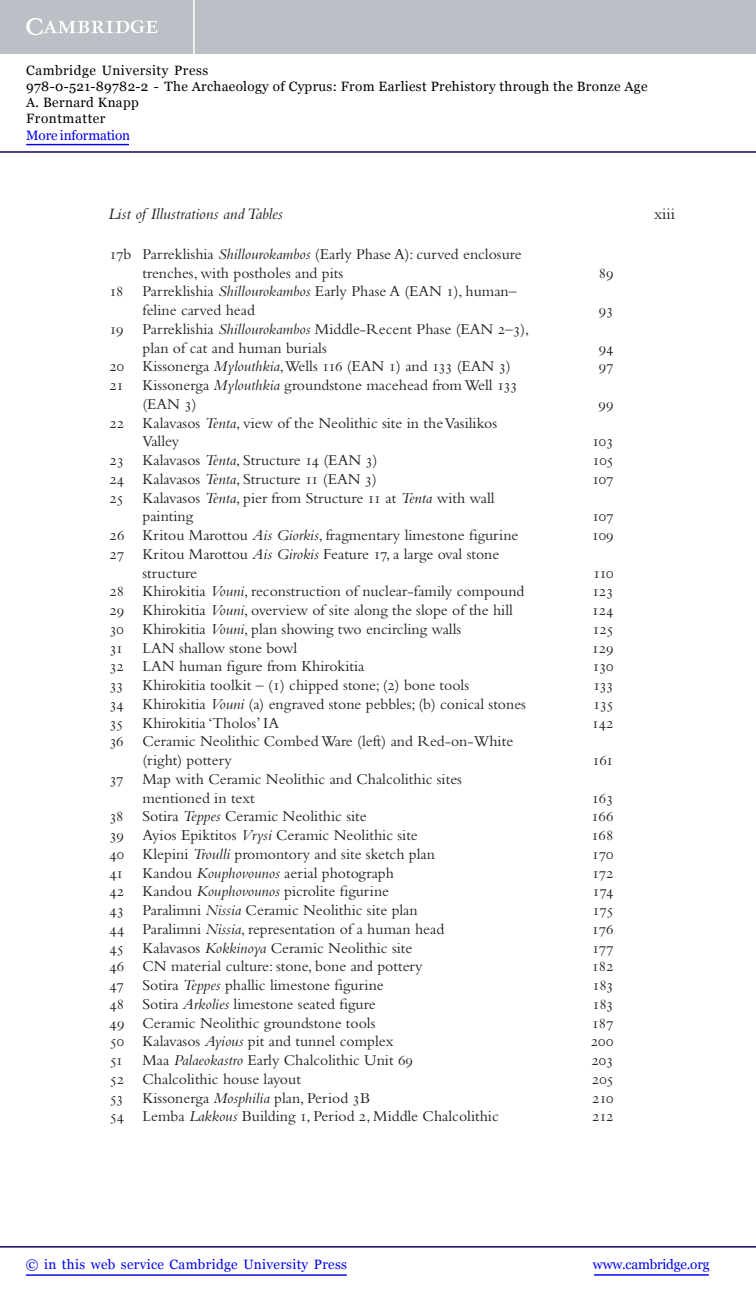
<style>
.page{position:relative;width:756px;height:1298px;background:#fff}
.page>*{position:absolute;margin:0;border:0;box-sizing:border-box;transform-origin:0 0}
.t1{font:italic 16.5px "Bembo Std";color:#231f20}
.t2{font:16.5px "Bembo Std";color:#231f20}
.t3{font:15.75px/18.8px "Bembo Std";color:#231f20}
.t4{font:15.75px "Bembo Std";letter-spacing:.04em;color:#231f20}
.t5{font:13.5px/16.2px "Georgia";letter-spacing:.025em;color:#000}
.t6{font:13.5px "Georgia";letter-spacing:.025em;color:#0000f1}
.t7{font:13.5px "Georgia";letter-spacing:-.015em;color:#0000f1}
.t8{font:13.5px "Georgia";letter-spacing:-.01em;color:#0000f1}
.s1{font-style:italic}
</style>
<div class="page">
<div style="left:0;top:0;width:756px;height:54px;background:#bac0c6"></div>
<svg style="left:26px;top:18px;width:132px;height:17px"></svg>
<hr style="left:193px;top:0;width:2px;height:54px;background:#fff">
<hr style="left:0;top:151px;width:756px;height:2px;background:#150666">
<hr style="left:594px;top:1274px;width:115px;height:1px;background:#0000f1">
<hr style="left:0;top:1246px;width:756px;height:1px;background:#150666">
<hr style="left:26px;top:1274px;width:321px;height:1px;background:#0000f1">
<hr style="left:26px;top:144px;width:103px;height:1px;background:#0000f1">
<p class="t5" style="left:26px;top:62px;width:623px">Cambridge University Press<br>978-0-521-89782-2 - The Archaeology of Cyprus: From Earliest Prehistory through the Bronze Age A. Bernard Knapp<br>Frontmatter</p>
<p class="t8" style="left:26px;top:127px;width:105px">More information</p>
<p class="t1" style="left:108px;top:204px;width:176px">List of Illustrations and Tables</p>
<p class="t2" style="left:654px;top:204px;width:22px">xiii</p>
<p class="t3" style="left:142px;top:244px;width:381px;text-indent:-33px">17b Parreklishia <span class="s1">Shillourokambos</span> (Early Phase A): curved enclosure trenches, with postholes and pits</p>
<p class="t3" style="left:599px;top:263px;width:16px">89</p>
<p class="t3" style="left:142px;top:282px;width:376px;text-indent:-33px">18 Parreklishia <span class="s1">Shillourokambos</span> Early Phase A (EAN 1), human– feline carved head</p>
<p class="t3" style="left:142px;top:319px;width:388px;text-indent:-33px">19 Parreklishia <span class="s1">Shillourokambos</span> Middle-Recent Phase (EAN 2–3), plan of cat and human burials</p>
<p class="t3" style="left:599px;top:300px;width:16px">93</p>
<p class="t3" style="left:599px;top:338px;width:16px">94</p>
<p class="t3" style="left:110px;top:357px;width:403px">20 Kissonerga <span class="s1">Mylouthkia</span>,Wells 116 (EAN 1) and 133 (EAN 3)</p>
<p class="t3" style="left:599px;top:357px;width:16px">97</p>
<p class="t3" style="left:142px;top:375px;width:377px;text-indent:-33px">21 Kissonerga <span class="s1">Mylouthkia</span> groundstone macehead from Well 133 (EAN 3)</p>
<p class="t3" style="left:599px;top:394px;width:16px">99</p>
<p class="t3" style="left:142px;top:413px;width:356px;text-indent:-33px">22 Kalavasos <span class="s1">Tenta</span>, view of the Neolithic site in the Vasilikos<br>Valley</p>
<p class="t3" style="left:592px;top:432px;width:23px">103</p>
<p class="t3" style="left:110px;top:450px;width:270px">23 Kalavasos <span class="s1">Tenta</span>, Structure 14 (EAN 3)</p>
<p class="t3" style="left:593px;top:450px;width:22px">105</p>
<p class="t3" style="left:110px;top:469px;width:269px">24 Kalavasos <span class="s1">Tenta</span>, Structure 11 (EAN 3)</p>
<p class="t3" style="left:592px;top:469px;width:23px">107</p>
<p class="t3" style="left:142px;top:488px;width:354px;text-indent:-33px">25 Kalavasos <span class="s1">Tenta</span>, pier from Structure 11 at <span class="s1">Tenta</span> with wall painting</p>
<p class="t3" style="left:592px;top:507px;width:23px">107</p>
<p class="t3" style="left:110px;top:525px;width:410px">26 Kritou Marottou <span class="s1">Ais Giorkis</span>, fragmentary limestone figurine</p>
<p class="t3" style="left:592px;top:525px;width:23px">109</p>
<p class="t3" style="left:142px;top:544px;width:358px;text-indent:-33px">27 Kritou Marottou <span class="s1">Ais Girokis</span> Feature 17, a large oval stone structure</p>
<p class="t3" style="left:593px;top:563px;width:22px">110</p>
<p class="t3" style="left:110px;top:582px;width:416px">28 Khirokitia <span class="s1">Vouni</span>, reconstruction of nuclear-family compound</p>
<p class="t3" style="left:592px;top:582px;width:23px">123</p>
<p class="t3" style="left:110px;top:600px;width:405px">29 Khirokitia <span class="s1">Vouni</span>, overview of site along the slope of the hill</p>
<p class="t3" style="left:592px;top:600px;width:23px">124</p>
<p class="t3" style="left:110px;top:619px;width:353px">30 Khirokitia <span class="s1">Vouni</span>, plan showing two encircling walls</p>
<p class="t3" style="left:593px;top:619px;width:22px">125</p>
<p class="t3" style="left:110px;top:638px;width:189px">31 LAN shallow stone bowl</p>
<p class="t3" style="left:592px;top:638px;width:23px">129</p>
<p class="t3" style="left:110px;top:657px;width:257px">32 LAN human figure from Khirokitia</p>
<p class="t3" style="left:593px;top:657px;width:22px">130</p>
<p class="t3" style="left:110px;top:675px;width:361px">33 Khirokitia toolkit – (1) chipped stone; (2) bone tools</p>
<p class="t3" style="left:593px;top:675px;width:22px">133</p>
<p class="t3" style="left:110px;top:694px;width:418px">34 Khirokitia <span class="s1">Vouni</span> (a) engraved stone pebbles; (b) conical stones</p>
<p class="t3" style="left:593px;top:694px;width:22px">135</p>
<p class="t3" style="left:110px;top:713px;width:171px">35 Khirokitia ‘Tholos’ IA</p>
<p class="t3" style="left:592px;top:713px;width:23px">142</p>
<p class="t3" style="left:142px;top:732px;width:372px;text-indent:-33px">36 Ceramic Neolithic Combed Ware (left) and Red-on-White (right) pottery</p>
<p class="t3" style="left:593px;top:750px;width:22px">161</p>
<p class="t3" style="left:142px;top:769px;width:321px;text-indent:-33px">37 Map with Ceramic Neolithic and Chalcolithic sites mentioned in text</p>
<p class="t3" style="left:592px;top:788px;width:23px">163</p>
<p class="t3" style="left:110px;top:807px;width:259px">38 Sotira <span class="s1">Teppes</span> Ceramic Neolithic site</p>
<p class="t3" style="left:592px;top:807px;width:23px">166</p>
<p class="t3" style="left:110px;top:825px;width:310px">39 Ayios Epiktitos <span class="s1">Vrysi</span> Ceramic Neolithic site</p>
<p class="t3" style="left:592px;top:825px;width:23px">168</p>
<p class="t4" style="left:110px;top:844px;width:327px">40 Klepini <span class="s1">Troulli</span> promontory and site sketch plan</p>
<p class="t3" style="left:592px;top:844px;width:23px">170</p>
<p class="t3" style="left:110px;top:863px;width:286px">41 Kandou <span class="s1">Kouphovounos</span> aerial photograph</p>
<p class="t3" style="left:592px;top:863px;width:23px">172</p>
<p class="t3" style="left:110px;top:881px;width:281px">42 Kandou <span class="s1">Kouphovounos</span> picrolite figurine</p>
<p class="t3" style="left:593px;top:881px;width:22px">174</p>
<p class="t3" style="left:110px;top:900px;width:310px">43 Paralimni <span class="s1">Nissia</span> Ceramic Neolithic site plan</p>
<p class="t3" style="left:593px;top:900px;width:22px">175</p>
<p class="t3" style="left:110px;top:919px;width:336px">44 Paralimni <span class="s1">Nissia</span>, representation of a human head</p>
<p class="t3" style="left:592px;top:919px;width:23px">176</p>
<p class="t3" style="left:110px;top:938px;width:304px">45 Kalavasos <span class="s1">Kokkinoya</span> Ceramic Neolithic site</p>
<p class="t3" style="left:592px;top:938px;width:23px">177</p>
<p class="t3" style="left:110px;top:956px;width:315px">46 CN material culture: stone, bone and pottery</p>
<p class="t3" style="left:592px;top:956px;width:23px">182</p>
<p class="t3" style="left:110px;top:975px;width:276px">47 Sotira <span class="s1">Teppes</span> phallic limestone figurine</p>
<p class="t3" style="left:593px;top:975px;width:22px">183</p>
<p class="t3" style="left:110px;top:994px;width:268px">48 Sotira <span class="s1">Arkolies</span> limestone seated figure</p>
<p class="t3" style="left:593px;top:994px;width:22px">183</p>
<p class="t3" style="left:110px;top:1013px;width:268px">49 Ceramic Neolithic groundstone tools</p>
<p class="t3" style="left:592px;top:1013px;width:23px">187</p>
<p class="t4" style="left:110px;top:1032px;width:285px">50 Kalavasos <span class="s1">Ayious</span> pit and tunnel complex</p>
<p class="t3" style="left:591px;top:1031px;width:24px">200</p>
<p class="t3" style="left:110px;top:1050px;width:305px">51 Maa <span class="s1">Palaeokastro</span> Early Chalcolithic Unit 69</p>
<p class="t3" style="left:591px;top:1050px;width:24px">203</p>
<p class="t3" style="left:110px;top:1069px;width:193px">52 Chalcolithic house layout</p>
<p class="t3" style="left:592px;top:1069px;width:23px">205</p>
<p class="t3" style="left:110px;top:1088px;width:262px">53 Kissonerga <span class="s1">Mosphilia</span> plan, Period 3B</p>
<p class="t3" style="left:592px;top:1088px;width:23px">210</p>
<p class="t3" style="left:110px;top:1106px;width:391px">54 Lemba <span class="s1">Lakkous</span> Building 1, Period 2, Middle Chalcolithic</p>
<p class="t3" style="left:592px;top:1106px;width:23px">212</p>
<p class="t6" style="left:26px;top:1256px;width:323px">© in this web service Cambridge University Press</p>
<p class="t7" style="left:593px;top:1256px;width:118px">www.cambridge.org</p>
</div>
